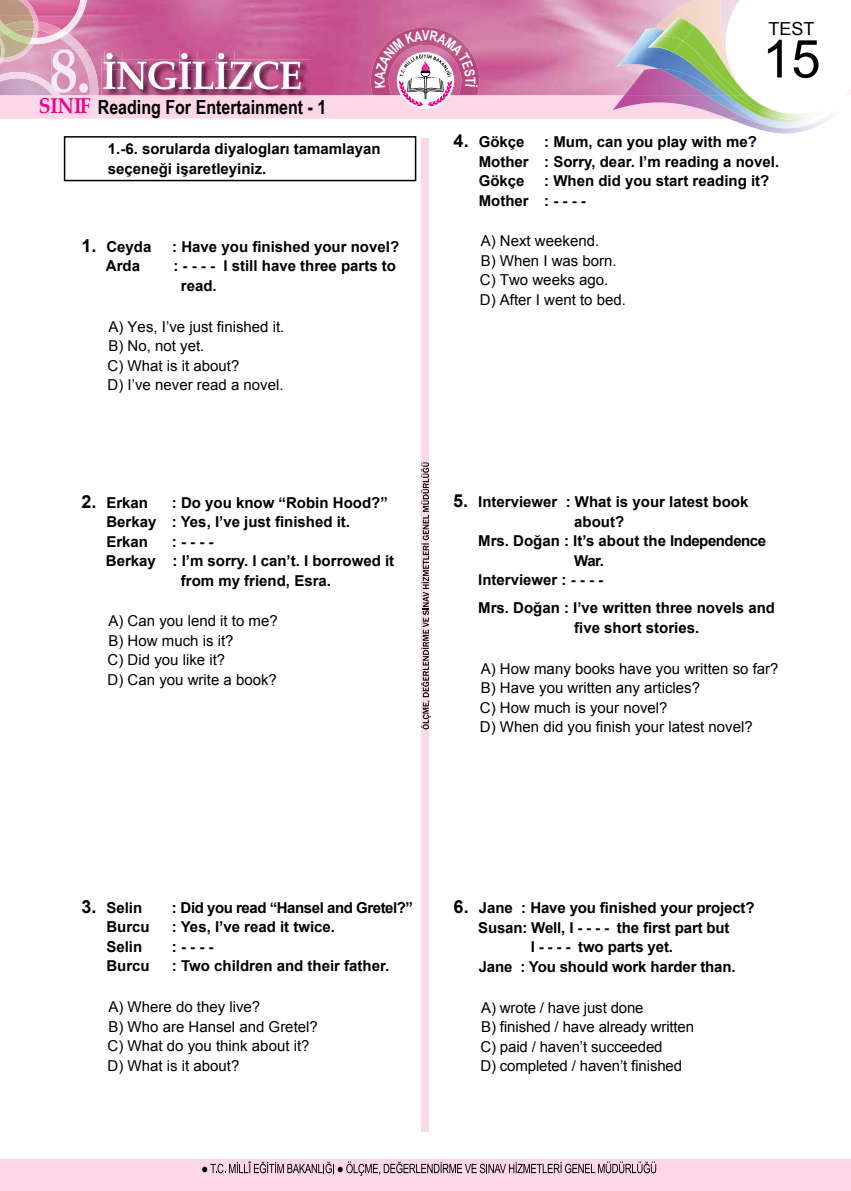
<style>
.page{position:relative;width:851px;height:1191px;background:#fff}
.page>*{position:absolute;margin:0;border:0;box-sizing:border-box;transform-origin:0 0}
.t1{font:52.5px "Arial";color:#000}
.t2{font:700 19.5px "Arial Narrow";color:#000}
.t3{font:18px "Arial";color:#000}
.t4{font:700 15px/19.5px "Arial";color:#000}
.t5{font:15px/19.5px "Arial";color:#000}
.t6{font:700 15px "Arial";letter-spacing:-.03em;color:#000}
.t7{font:12.9px "Arial Narrow";color:#000;scale:.9 1}
.s1{font-family:"Book Antiqua";font-size:21.45px;color:#ec008c}
.s2{font-size:18px}
</style>
<div class="page">
<div style="left:0;top:1159px;width:850px;height:32px;background:#fbd7e7"></div>
<div style="left:421px;top:138px;width:8px;height:993px;background:#fbd7e7"></div>
<img style="left:732px;top:120px;width:81px;height:13px">
<img style="left:736px;top:119px;width:94px;height:9px">
<img style="left:736px;top:119px;width:75px;height:3px">
<svg style="left:202px;top:1161px;width:46px;height:12px"></svg>
<svg style="left:254px;top:1161px;width:402px;height:14px"></svg>
<svg style="left:421px;top:462px;width:9px;height:267px"></svg>
<div style="left:64px;top:136px;width:352px;height:45px;border:2px solid #000"></div>
<svg style="left:0;top:0;width:850px;height:119px;background:#d69db8"></svg>
<h2 class="t2" style="left:39px;top:92px;width:289px"><span class="s1">SINIF</span> Reading For Entertainment - 1</h2>
<p class="t4" style="left:108px;top:140px;width:274px">1.-6. sorularda diyalogları tamamlayan seçeneği işaretleyiniz.</p>
<p class="t4" style="left:81px;top:237px;width:72px"><span class="s2">1.</span> Ceyda</p>
<p class="t4" style="left:172px;top:237px;width:228px">: Have you finished your novel?</p>
<p class="t4" style="left:106px;top:257px;width:36px">Arda</p>
<p class="t4" style="left:181px;top:257px;width:217px;text-indent:-7px">: - - - - I still have three parts to read.</p>
<p class="t5" style="left:108px;top:317px;width:178px">A) Yes, I’ve just finished it.<br>B) No, not yet.<br>C) What is it about?<br>D) I’ve never read a novel.</p>
<p class="t4" style="left:81px;top:493px;width:68px"><span class="s2">2.</span> Erkan</p>
<p class="t4" style="left:106px;top:493px;width:283px;text-indent:65px">: Do you know “Robin Hood?”<br>Berkay : Yes, I’ve just finished it.<br>Erkan</p>
<p class="t4" style="left:172px;top:532px;width:43px">: - - - -</p>
<p class="t4" style="left:106px;top:551px;width:290px">Berkay : I’m sorry. I can’t. I borrowed it</p>
<p class="t4" style="left:181px;top:571px;width:152px">from my friend, Esra.</p>
<p class="t5" style="left:108px;top:611px;width:172px">A) Can you lend it to me?<br>B) How much is it?<br>C) Did you like it?<br>D) Can you write a book?</p>
<p class="t3" style="left:768px;top:17px;width:48px">TEST</p>
<h1 class="t1" style="left:762px;top:25px;width:60px">15</h1>
<p class="t4" style="left:453px;top:132px;width:72px"><span class="s2">4.</span> Gökçe</p>
<p class="t4" style="left:478px;top:132px;width:302px;text-indent:65px">: Mum, can you play with me?<br>Mother : Sorry, dear. I’m reading a novel.<br>Gökçe</p>
<p class="t4" style="left:478px;top:171px;width:292px;text-indent:65px">: When did you start reading it?<br>Mother : - - - -</p>
<p class="t5" style="left:480px;top:231px;width:147px">A) Next weekend.<br>B) When I was born.<br>C) Two weeks ago.<br>D) After I went to bed.</p>
<p class="t4" style="left:453px;top:493px;width:297px"><span class="s2">5.</span> Interviewer : What is your latest book</p>
<p class="t4" style="left:574px;top:512px;width:51px">about?</p>
<p class="t4" style="left:478px;top:532px;width:289px">Mrs. Doğan : It’s about the Independence</p>
<p class="t4" style="left:574px;top:551px;width:31px">War.</p>
<p class="t4" style="left:478px;top:571px;width:127px">Interviewer : - - - -</p>
<p class="t4" style="left:574px;top:599px;width:202px;text-indent:-96px">Mrs. Doğan : I’ve written three novels and five short stories.</p>
<p class="t5" style="left:480px;top:658px;width:300px">A) How many books have you written so far?<br>B) Have you written any articles?<br>C) How much is your novel?<br>D) When did you finish your latest novel?</p>
<p class="t4" style="left:81px;top:898px;width:62px"><span class="s2">3.</span> Selin</p>
<p class="t6" style="left:172px;top:897px;width:243px">: Did you read “Hansel and Gretel?”</p>
<p class="t4" style="left:106px;top:917px;width:45px">Burcu</p>
<p class="t4" style="left:172px;top:917px;width:165px">: Yes, I’ve read it twice.</p>
<p class="t4" style="left:106px;top:937px;width:37px">Selin</p>
<p class="t4" style="left:172px;top:937px;width:43px">: - - - -</p>
<p class="t4" style="left:106px;top:956px;width:45px">Burcu</p>
<p class="t4" style="left:172px;top:956px;width:219px">: Two children and their father.</p>
<p class="t5" style="left:108px;top:997px;width:212px">A) Where do they live?<br>B) Who are Hansel and Gretel?<br>C) What do you think about it?<br>D) What is it about?</p>
<p class="t7" style="left:248px;top:1159px;width:4px">Î</p>
<p class="t4" style="left:453px;top:898px;width:302px;text-align:center"><span class="s2">6.</span> Jane : Have you finished your project?<br>Susan: Well, I - - - - the first part but<br>I - - - - two parts yet.<br>Jane : You should work harder than.</p>
<p class="t5" style="left:480px;top:997px;width:215px">A) wrote / have just done<br>B) finished / have already written<br>C) paid / haven’t succeeded<br>D) completed / haven’t finished</p>
</div>
